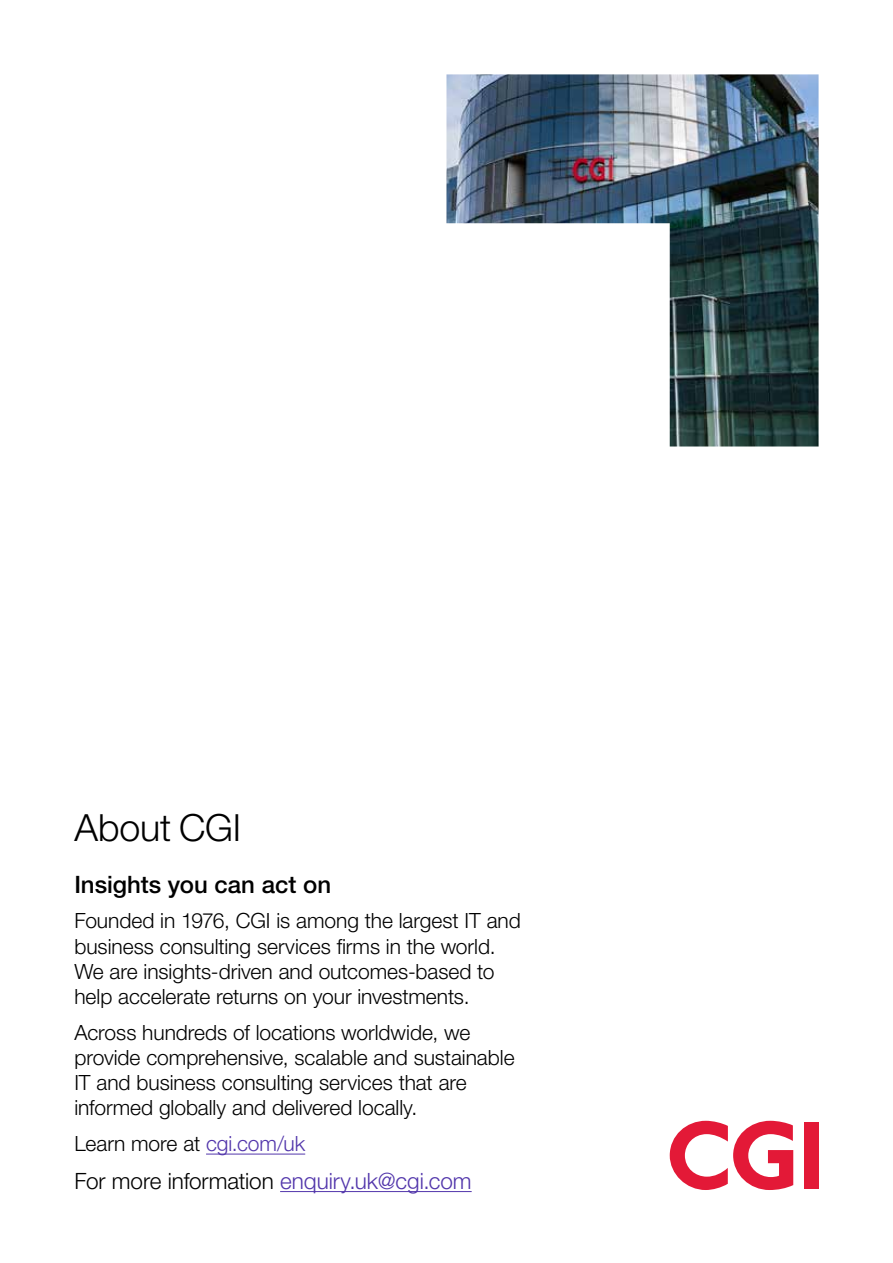
<style>
.page{position:relative;width:893px;height:1263px;background:#fff}
.page>*{position:absolute;margin:0;border:0;box-sizing:border-box;transform-origin:0 0}
.t1{font:300 37.5px "Helvetica Neue LT Pro";letter-spacing:-.005em;color:#000}
.t2{font:500 24px "Helvetica Neue LT Pro";color:#000}
.t3{font:300 22.5px "Helvetica Neue LT Pro";letter-spacing:-.005em;color:#000}
.t4{font:300 21px/25.2px "Helvetica Neue LT Pro";letter-spacing:-.005em;color:#000}
.s1{color:#5236ab}
</style>
<div class="page">
<svg style="left:670px;top:1121px;width:123px;height:69px"></svg>
<div style="left:804px;top:1122px;width:15px;height:66px;background:#e31937"></div>
<hr style="left:206px;top:1154px;width:99px;height:1px;background:#5236ab">
<hr style="left:280px;top:1191px;width:192px;height:1px;background:#5236ab">
<img style="left:446px;top:74px;width:373px;height:372px">
<h1 class="t1" style="left:74px;top:805px;width:168px">About CGI</h1>
<p class="t2" style="left:74px;top:870px;width:258px">Insights you can act on</p>
<p class="t4" style="left:74px;top:908px;width:448px">Founded in 1976, CGI is among the largest IT and business consulting services firms in the world.<br>We are insights-driven and outcomes-based to help accelerate returns on your investments.</p>
<p class="t4" style="left:74px;top:1019px;width:442px">Across hundreds of locations worldwide, we provide comprehensive, scalable and sustainable IT and business consulting services that are informed globally and delivered locally.</p>
<p class="t4" style="left:74px;top:1130px;width:232px">Learn more at <span class="s1">cgi.com/uk</span></p>
<p class="t3" style="left:74px;top:1167px;width:399px">For more information <span class="s1">enquiry.uk@cgi.com</span></p>
</div>
